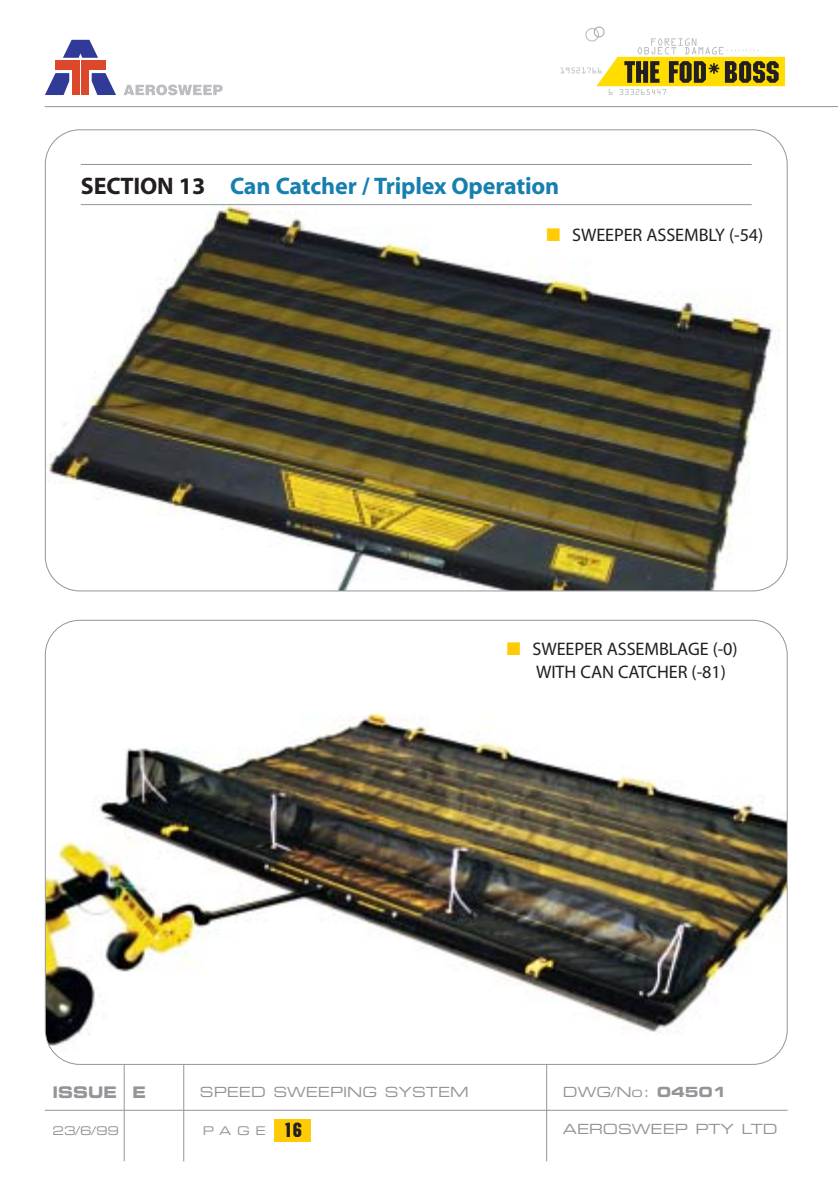
<style>
.page{position:relative;width:838px;height:1188px;background:#fff}
.page>*{position:absolute;margin:0;border:0;box-sizing:border-box;transform-origin:0 0}
.t1{font:700 24px "Myriad";letter-spacing:-.005em;color:#177fb0}
.t2{font:18.2px/23px "Myriad";letter-spacing:-.005em;color:#231f20}
.t3{font:16px "Eurostile Bold Extended Two";color:#939598;scale:.9 1}
.t4{font:14px "Eurostile Extended Two";color:#939598}
.t5{font:12px "Eurostile Extended Two";letter-spacing:.425em;color:#939598}
.s1{color:#231f20}
.s2{color:#ffcb04}
.s3{font-family:"Eurostile Bold Extended Two"}
.s4{font-family:"Machine";font-size:20px;color:#231f20}
</style>
<div class="page">
<img style="left:44px;top:26px;width:794px;height:1136px">
<h1 class="t1" style="left:81px;top:177px;width:480px"><span class="s1">SECTION 13</span> Can Catcher / Triplex Operation</h1>
<p class="t2" style="left:546px;top:225px;width:218px"><span class="s2">■</span> SWEEPER ASSEMBLY (-54)</p>
<p class="t2" style="left:536px;top:639px;width:203px;text-indent:-29px"><span class="s2">■</span> SWEEPER ASSEMBLAGE (-0)<br>WITH CAN CATCHER (-81)</p>
<p class="t3" style="left:52px;top:1087px;width:105px">ISSUE E</p>
<p class="t4" style="left:563px;top:1087px;width:165px">DWG/No: <span class="s3">04501</span></p>
<p class="t4" style="left:563px;top:1123px;width:216px">AEROSWEEP PTY LTD</p>
<p class="t4" style="left:200px;top:1087px;width:270px">SPEED SWEEPING SYSTEM</p>
<p class="t5" style="left:203px;top:1126px;width:101px">PAGE <span class="s4">16</span></p>
<p class="t5" style="left:52px;top:1126px;width:68px">23/6/99</p>
</div>
